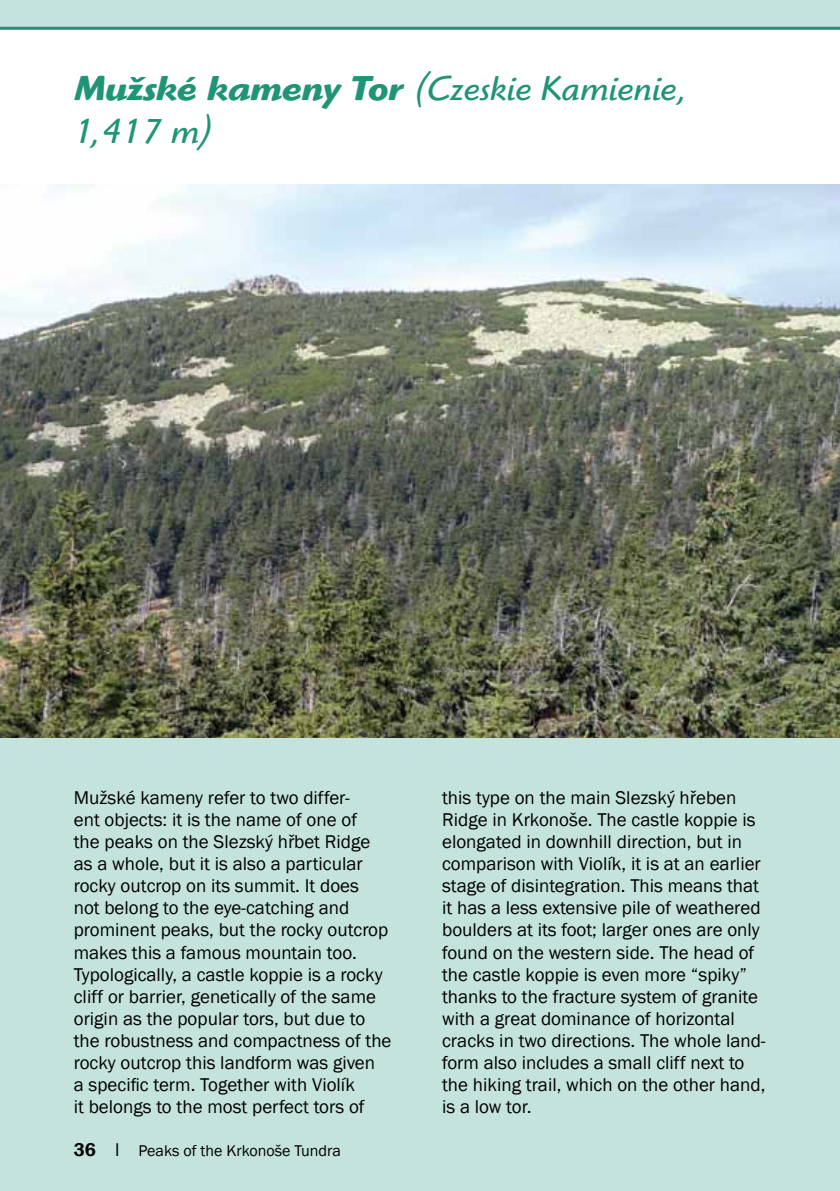
<style>
.page{position:relative;width:840px;height:1191px;background:#fff}
.page>*{position:absolute;margin:0;border:0;box-sizing:border-box;transform-origin:0 0}
.t1{font:italic 36px/43.2px "Highlander CE";color:#1f9476}
.t2{font:19px/22.2px "Franklin Gothic";color:#000}
.t3{font:16px "Franklin Gothic";color:#000}
.s1{font-family:"Highlander LTCE";font-weight:700}
.s2{font-weight:600;font-size:19px}
.s3{font-size:19px}
</style>
<div class="page">
<div style="left:0;top:442px;width:839px;height:749px;background:#c4e3dc"></div>
<img style="left:0;top:184px;width:839px;height:553px">
<div style="left:0;top:0;width:839px;height:28px;background:#c4e3dc"></div>
<hr style="left:0;top:27px;width:839px;height:3px;background:#1f9476">
<h1 class="t1" style="left:74px;top:67px;width:615px"><span class="s1">Mužské kameny Tor</span> (Czeskie Kamienie,<br>1,417 m)</h1>
<p class="t2" style="left:74px;top:786px;width:319px">Mužské kameny refer to two differ-<br>ent objects: it is the name of one of<br>the peaks on the Slezský hřbet Ridge as a whole, but it is also a particular rocky outcrop on its summit. It does<br>not belong to the eye-catching and prominent peaks, but the rocky outcrop makes this a famous mountain too.<br>Typologically, a castle koppie is a rocky cliff or barrier, genetically of the same origin as the popular tors, but due to the robustness and compactness of the rocky outcrop this landform was given<br>a specific term. Together with Violík<br>it belongs to the most perfect tors of</p>
<p class="t2" style="left:442px;top:786px;width:325px">this type on the main Slezský hřeben Ridge in Krkonoše. The castle koppie is elongated in downhill direction, but in comparison with Violík, it is at an earlier stage of disintegration. This means that it has a less extensive pile of weathered boulders at its foot; larger ones are only found on the western side. The head of the castle koppie is even more “spiky” thanks to the fracture system of granite with a great dominance of horizontal cracks in two directions. The whole land&shy;form also includes a small cliff next to the hiking trail, which on the other hand, is a low tor.</p>
<p class="t3" style="left:74px;top:1141px;width:268px"><span class="s2">36</span> <span class="s3">l</span> Peaks of the Krkonoše Tundra</p>
</div>
